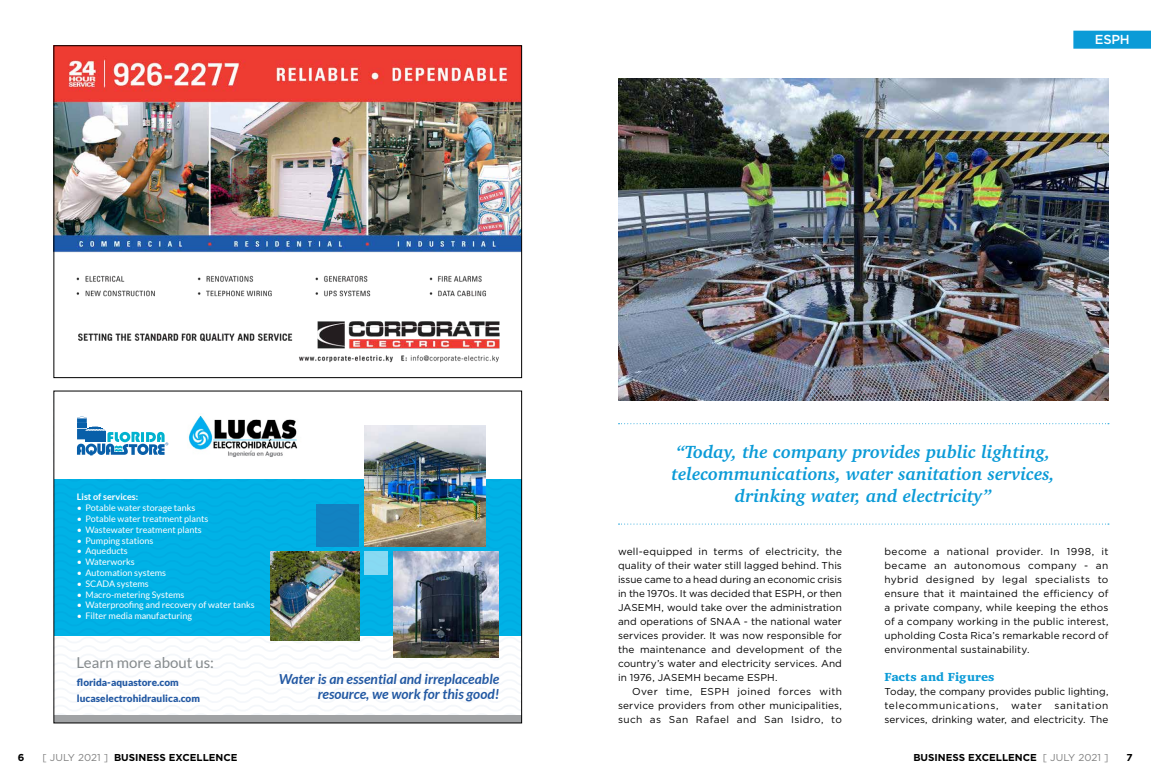
<style>
.page{position:relative;width:1151px;height:783px;background:#fff}
.page>*{position:absolute;margin:0;border:0;box-sizing:border-box;transform-origin:0 0}
.t1{font:italic 700 18px/22px "Charter IT Cby BT";color:#0b9bd7;text-align:center}
.t2{font:15px "Lato";color:#858a8c}
.t3{font:italic 700 13.8px/15.6px "Lato";color:#2359a3;text-align:right}
.t4{font:500 13px "Gotham";color:#fff}
.t5{font:900 12px "Charter IT Cby BT";letter-spacing:.005em;color:#0b9bd7}
.t6{font:10px/14px "Gotham";letter-spacing:.01em;color:#000;text-align:justify}
.t7{font:700 10px "Gotham";color:#000}
.t8{font:900 10px/16.1px "Lato";color:#2359a3}
.t9{font:9px "Lato";color:#fff}
.t10{font:700 9px "Lato";color:#fff}
.s1{font-weight:400;color:#808080}
</style>
<div class="page">
<img style="left:618px;top:78px;width:490px;height:322px">
<div style="left:1073px;top:31px;width:78px;height:18px;background:#0b9bd7"></div>
<img style="left:56px;top:415px;width:464px;height:306px">
<img style="left:56px;top:47px;width:464px;height:316px">
<div style="left:54px;top:45px;width:468px;height:333px;border:1px solid #000"></div>
<svg style="left:618px;top:423px;width:491px;height:1px"></svg>
<svg style="left:618px;top:523px;width:491px;height:1px"></svg>
<h3 class="t4" style="left:1095px;top:31px;width:36px">ESPH</h3>
<p class="t10" style="left:77px;top:491px;width:63px">List of services:</p>
<p class="t9" style="left:77px;top:502px;width:120px">• Potable water storage tanks</p>
<p class="t9" style="left:77px;top:513px;width:133px">• Potable water treatment plants</p>
<p class="t9" style="left:77px;top:524px;width:126px">• Wastewater treatment plants</p>
<p class="t9" style="left:77px;top:535px;width:78px">• Pumping stations</p>
<p class="t9" style="left:77px;top:546px;width:52px">• Aqueducts</p>
<p class="t9" style="left:77px;top:556px;width:59px">• Waterworks</p>
<p class="t9" style="left:77px;top:567px;width:91px">• Automation systems</p>
<p class="t9" style="left:77px;top:578px;width:73px">• SCADA systems</p>
<p class="t9" style="left:77px;top:589px;width:109px">• Macro-metering Systems</p>
<p class="t9" style="left:77px;top:600px;width:179px">• Waterproofing and recovery of water tanks</p>
<p class="t9" style="left:77px;top:610px;width:117px">• Filter media manufacturing</p>
<h2 class="t2" style="left:77px;top:654px;width:139px">Learn more about us:</h2>
<p class="t8" style="left:77px;top:674px;width:125px">florida-aquastore.com lucaselectrohidraulica.com</p>
<p class="t7" style="left:18px;top:750px;width:8px">6</p>
<p class="t7" style="left:43px;top:750px;width:197px"><span class="s1">[ JULY 2021 ]</span> BUSINESS EXCELLENCE</p>
<h3 class="t3" style="left:279px;top:670px;width:222px">Water is an essential and irreplaceable resource, we work for this good!</h3>
<h1 class="t1" style="left:672px;top:440px;width:385px">“Today, the company provides public lighting, telecommunications, water sanitation services, drinking water, and electricity”</h1>
<p class="t6" style="left:618px;top:544px;width:225px">well-equipped in terms of electricity, the quality of their water still lagged behind. This issue came to a head during an economic crisis in the 1970s. It was decided that ESPH, or then JASEMH, would take over the administration and operations of SNAA - the national water services provider. It was now responsible for the maintenance and development of the country’s water and electricity services. And in 1976, JASEMH became ESPH.</p>
<p class="t6" style="left:618px;top:684px;width:225px;text-indent:14px">Over time, ESPH joined forces with service providers from other municipalities, such as San Rafael and San Isidro, to</p>
<p class="t6" style="left:884px;top:544px;width:225px">become a national provider. In 1998, it became an autonomous company - an hybrid designed by legal specialists to ensure that it maintained the efficiency of a private company, while keeping the ethos of a company working in the public interest, upholding Costa Rica’s remarkable record of environmental sustainability.</p>
<p class="t5" style="left:884px;top:669px;width:112px">Facts and Figures</p>
<p class="t6" style="left:884px;top:684px;width:225px">Today, the company provides public lighting, telecommunications,</p>
<p class="t6" style="left:884px;top:698px;width:225px;text-align:right">sanitation<br>services, drinking water, and electricity. The</p>
<p class="t7" style="left:913px;top:750px;width:197px">BUSINESS EXCELLENCE <span class="s1">[ JULY 2021 ]</span></p>
<p class="t6" style="left:1011px;top:698px;width:32px">water</p>
<p class="t7" style="left:1127px;top:750px;width:8px">7</p>
</div>
